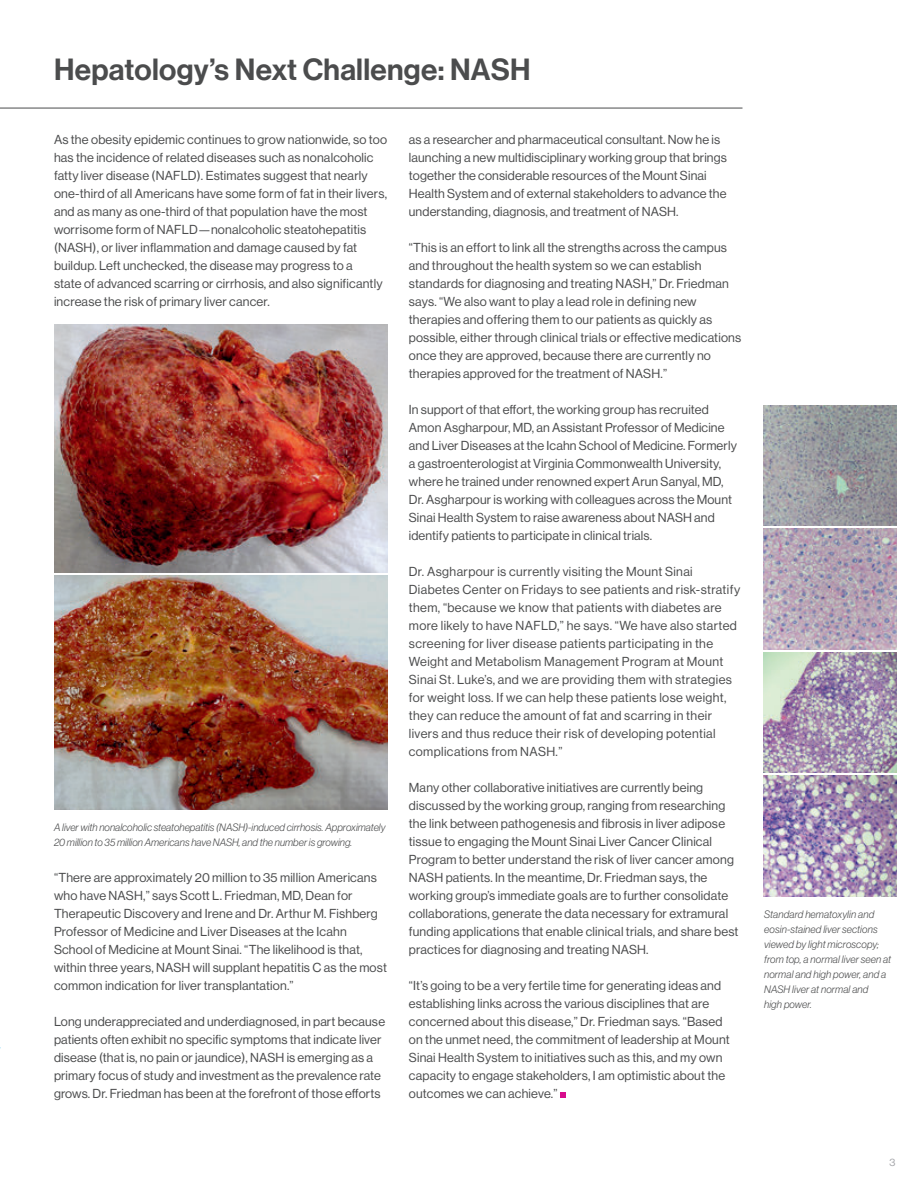
<style>
.page{position:relative;width:918px;height:1188px;background:#fff}
.page>*{position:absolute;margin:0;border:0;box-sizing:border-box;transform-origin:0 0}
.t1{font:30px "N Haas Grotesk DS Std 65 Md";letter-spacing:.01em;color:#4b4c4d}
.t2{font:12.75px/18px "N Haas Grotesk DS Std 55 Rg";letter-spacing:.015em;color:#4b4c4d}
.t3{font:10.5px/15px "N Haas Grotesk DS Std 46 Lt It";letter-spacing:.005em;color:#4b4c4d}
.t4{font:10.5px "N Haas Grotesk DS Std 55 Rg";color:#a3a4a8}
</style>
<div class="page">
<hr style="left:0;top:108px;width:742px;height:1px;background:#4b4c4d">
<svg style="left:560px;top:1092px;width:6px;height:6px"></svg>
<img style="left:54px;top:325px;width:334px;height:247px">
<img style="left:54px;top:575px;width:334px;height:234px">
<hr style="left:0;top:522px;width:1px;height:486px;background:#e6e7e9">
<img style="left:764px;top:529px;width:133px;height:120px">
<img style="left:764px;top:776px;width:133px;height:120px">
<img style="left:764px;top:405px;width:133px;height:121px">
<img style="left:764px;top:652px;width:133px;height:121px">
<h1 class="t1" style="left:54px;top:52px;width:478px">Hepatology’s Next Challenge: NASH</h1>
<p class="t2" style="left:54px;top:131px;width:335px">As the obesity epidemic continues to grow nationwide, so too has the incidence of related diseases such as nonalcoholic fatty liver disease (NAFLD). Estimates suggest that nearly one-third of all Americans have some form of fat in their livers, and as many as one-third of that population have the most worrisome form of NAFLD—nonalcoholic steatohepatitis (NASH), or liver inflammation and damage caused by fat buildup. Left unchecked, the disease may progress to a<br>state of advanced scarring or cirrhosis, and also significantly increase the risk of primary liver cancer.</p>
<p class="t3" style="left:54px;top:820px;width:333px">A liver with nonalcoholic steatohepatitis (NASH)-induced cirrhosis. Approximately<br>20 million to 35 million Americans have NASH, and the number is growing.</p>
<p class="t2" style="left:54px;top:869px;width:334px">“There are approximately 20 million to 35 million Americans who have NASH,” says Scott L. Friedman, MD, Dean for Therapeutic Discovery and Irene and Dr. Arthur M. Fishberg Professor of Medicine and Liver Diseases at the Icahn School of Medicine at Mount Sinai. “The likelihood is that, within three years, NASH will supplant hepatitis C as the most common indication for liver transplantation.”</p>
<p class="t2" style="left:54px;top:1013px;width:333px">Long underappreciated and underdiagnosed, in part because patients often exhibit no specific symptoms that indicate liver disease (that is, no pain or jaundice), NASH is emerging as a primary focus of study and investment as the prevalence rate grows. Dr. Friedman has been at the forefront of those efforts</p>
<p class="t2" style="left:409px;top:131px;width:320px">as a researcher and pharmaceutical consultant. Now he is launching a new multidisciplinary working group that brings together the considerable resources of the Mount Sinai Health System and of external stakeholders to advance the understanding, diagnosis, and treatment of NASH.</p>
<p class="t2" style="left:409px;top:239px;width:334px">“This is an effort to link all the strengths across the campus and throughout the health system so we can establish standards for diagnosing and treating NASH,” Dr. Friedman says. “We also want to play a lead role in defining new therapies and offering them to our patients as quickly as possible, either through clinical trials or effective medications once they are approved, because there are currently no therapies approved for the treatment of NASH.”</p>
<p class="t2" style="left:409px;top:401px;width:330px">In support of that effort, the working group has recruited Amon Asgharpour, MD, an Assistant Professor of Medicine and Liver Diseases at the Icahn School of Medicine. Formerly a gastroenterologist at Virginia Commonwealth University, where he trained under renowned expert Arun Sanyal, MD, Dr. Asgharpour is working with colleagues across the Mount Sinai Health System to raise awareness about NASH and identify patients to participate in clinical trials.</p>
<p class="t2" style="left:409px;top:563px;width:333px">Dr. Asgharpour is currently visiting the Mount Sinai Diabetes Center on Fridays to see patients and risk-stratify them, “because we know that patients with diabetes are more likely to have NAFLD,” he says. “We have also started screening for liver disease patients participating in the Weight and Metabolism Management Program at Mount Sinai St. Luke’s, and we are providing them with strategies for weight loss. If we can help these patients lose weight, they can reduce the amount of fat and scarring in their livers and thus reduce their risk of developing potential complications from NASH.”</p>
<p class="t2" style="left:409px;top:779px;width:331px">Many other collaborative initiatives are currently being discussed by the working group, ranging from researching the link between pathogenesis and fibrosis in liver adipose tissue to engaging the Mount Sinai Liver Cancer Clinical Program to better understand the risk of liver cancer among NASH patients. In the meantime, Dr. Friedman says, the working group’s immediate goals are to further consolidate collaborations, generate the data necessary for extramural funding applications that enable clinical trials, and share best practices for diagnosing and treating NASH.</p>
<p class="t2" style="left:409px;top:977px;width:322px">“It’s going to be a very fertile time for generating ideas and establishing links across the various disciplines that are concerned about this disease,” Dr. Friedman says. “Based on the unmet need, the commitment of leadership at Mount Sinai Health System to initiatives such as this, and my own capacity to engage stakeholders, I am optimistic about the outcomes we can achieve.”</p>
<p class="t3" style="left:764px;top:907px;width:129px">Standard hematoxylin and eosin-stained liver sections viewed by light microscopy; from top, a normal liver seen at normal and high power, and a<br>NASH liver at normal and<br>high power.</p>
<p class="t4" style="left:890px;top:1157px;width:7px">3</p>
</div>
